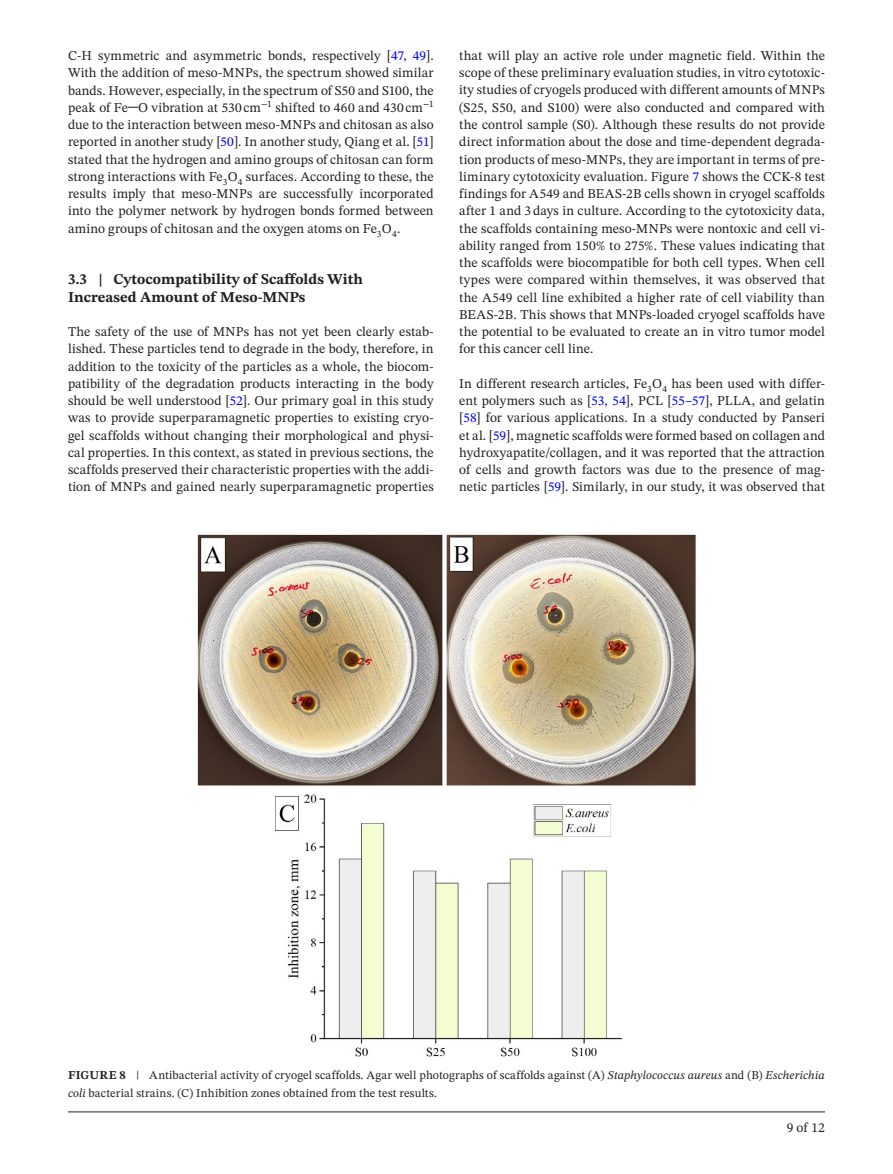
<style>
.page{position:relative;width:893px;height:1174px;background:#fff}
.page>*{position:absolute;margin:0;border:0;box-sizing:border-box;transform-origin:0 0}
.t1{font:700 15px/17.2px "STIX Two Text";color:#231f20}
.t2{font:13.5px/17.2px "STIX Two Text";letter-spacing:.01em;color:#231f20;text-align:justify}
.t3{font:12px/17.2px "STIX Two Text";letter-spacing:.015em;color:#231f20}
.s1{color:#00f}
.s2{font-weight:700}
.s3{font-style:italic}
</style>
<div class="page">
<hr style="left:68px;top:1111px;width:757px;height:1px;background:#231f20">
<img style="left:197px;top:534px;width:499px;height:523px">
<p class="t2" style="left:68px;top:47px;width:367px">C-H symmetric and asymmetric bonds, respectively [<span class="s1">47, 49</span>].<br>With the addition of meso-MNPs, the spectrum showed similar bands. However, especially, in the spectrum of S50 and S100, the peak of Fe O vibration at 530 cm<sup>−</sup><sup>1</sup> shifted to 460 and 430 cm<sup>−</sup><sup>1 </sup>due to the interaction between meso-MNPs and chitosan as also reported in another study [<span class="s1">50</span>]. In another study, Qiang et al. [<span class="s1">51</span>] stated that the hydrogen and amino groups of chitosan can form strong interactions with Fe<sub>3</sub>O<sub>4</sub> surfaces. According to these, the results imply that meso-MNPs are successfully incorporated into the polymer network by hydrogen bonds formed between amino groups of chitosan and the oxygen atoms on Fe<sub>3</sub>O<sub>4</sub>.</p>
<p class="t1" style="left:68px;top:271px;width:297px">3.3 | Cytocompatibility of Scaffolds With<br>Increased Amount of Meso-MNPs</p>
<p class="t2" style="left:68px;top:323px;width:367px">The safety of the use of MNPs has not yet been clearly estab&shy;lished. These particles tend to degrade in the body, therefore, in addition to the toxicity of the particles as a whole, the biocom&shy;patibility of the degradation products interacting in the body should be well understood [<span class="s1">52</span>]. Our primary goal in this study was to provide superparamagnetic properties to existing cryo&shy;gel scaffolds without changing their morphological and physi&shy;cal properties. In this context, as stated in previous sections, the scaffolds preserved their characteristic properties with the addi&shy;tion of MNPs and gained nearly superparamagnetic properties</p>
<p class="t2" style="left:459px;top:47px;width:367px">that will play an active role under magnetic field. Within the scope of these preliminary evaluation studies, in vitro cytotoxic&shy;ity studies of cryogels produced with different amounts of MNPs (S25, S50, and S100) were also conducted and compared with the control sample (S0). Although these results do not provide direct information about the dose and time-dependent degrada&shy;tion products of meso-MNPs, they are important in terms of pre&shy;liminary cytotoxicity evaluation. Figure <span class="s1">7</span> shows the CCK-8 test findings for A549 and BEAS-2B cells shown in cryogel scaffolds after 1 and 3days in culture. According to the cytotoxicity data, the scaffolds containing meso-MNPs were nontoxic and cell vi&shy;ability ranged from 150% to 275%. These values indicating that the scaffolds were biocompatible for both cell types. When cell types were compared within themselves, it was observed that the A549 cell line exhibited a higher rate of cell viability than BEAS-2B. This shows that MNPs-loaded cryogel scaffolds have the potential to be evaluated to create an in vitro tumor model for this cancer cell line.</p>
<p class="t2" style="left:459px;top:375px;width:367px">In different research articles, Fe<sub>3</sub>O<sub>4</sub> has been used with differ&shy;ent polymers such as [<span class="s1">53, 54</span>], PCL [<span class="s1">55–57</span>], PLLA, and gelatin [<span class="s1">58</span>] for various applications. In a study conducted by Panseri et al. [<span class="s1">59</span>], magnetic scaffolds were formed based on collagen and hydroxyapatite/collagen, and it was reported that the attraction of cells and growth factors was due to the presence of mag&shy;netic particles [<span class="s1">59</span>]. Similarly, in our study, it was observed that</p>
<p class="t3" style="left:68px;top:1066px;width:758px"><span class="s2">FIGURE 8</span> | Antibacterial activity of cryogel scaffolds. Agar well photographs of scaffolds against (A) <span class="s3">Staphylococcus aureus</span> and (B) <span class="s3">Escherichia coli</span> bacterial strains. (C) Inhibition zones obtained from the test results.</p>
<p class="t2" style="left:787px;top:1119px;width:40px">9 of 12</p>
</div>
